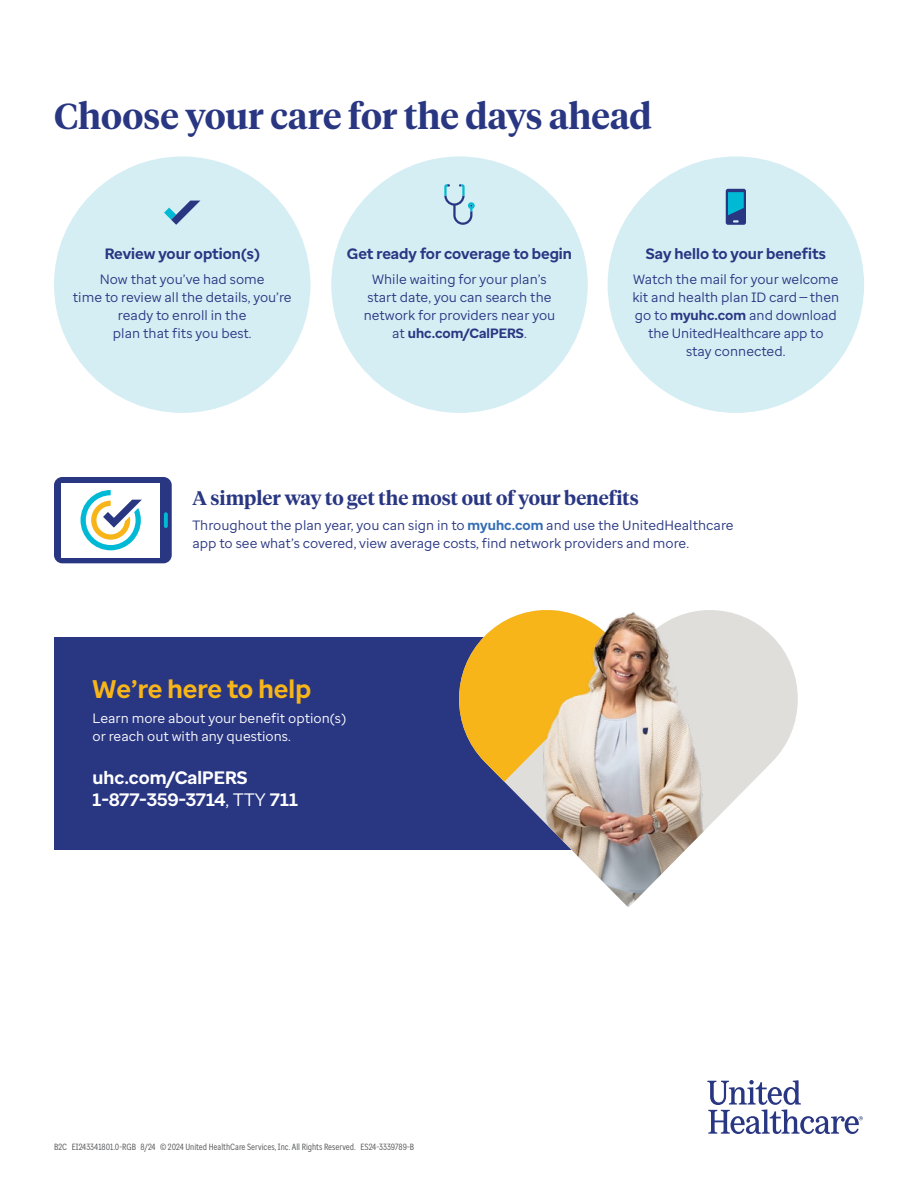
<style>
.page{position:relative;width:918px;height:1188px;background:#fff}
.page>*{position:absolute;margin:0;border:0;box-sizing:border-box;transform-origin:0 0}
.t1{font:600 36px "UHC Serif Headline";color:#293682}
.t2{font:700 25.5px "Enterprise Sans";color:#f7b519}
.t3{font:600 19.5px "UHC Serif Headline";color:#293682}
.t4{font:700 18px "Enterprise Sans";color:#fff}
.t5{font:700 15px "Enterprise Sans";color:#293682}
.t6{font:13.5px/18px "Enterprise Sans";color:#293682;text-align:center}
.t7{font:13.5px/18px "Enterprise Sans";color:#fff}
.t8{font:9px "Enterprise Sans Cond";color:#58595b}
.s1{font-weight:700}
.s2{font-weight:700;color:#346db6}
.s3{font-weight:400}
</style>
<div class="page">
<div style="left:54px;top:156px;width:256px;height:257px;background:#d5eef4;border-radius:50%"></div>
<div style="left:331px;top:156px;width:257px;height:257px;background:#d5eef4;border-radius:50%"></div>
<div style="left:608px;top:156px;width:256px;height:257px;background:#d5eef4;border-radius:50%"></div>
<svg style="left:707px;top:1080px;width:156px;height:54px"></svg>
<svg style="left:726px;top:189px;width:20px;height:36px"></svg>
<svg style="left:444px;top:184px;width:31px;height:41px"></svg>
<svg style="left:164px;top:201px;width:36px;height:24px"></svg>
<div style="left:54px;top:637px;width:519px;height:213px;background:#293682"></div>
<div style="left:54px;top:477px;width:118px;height:86px;background:#293682;border-radius:8px"></div>
<div style="left:62px;top:483px;width:98px;height:74px;background:#fff"></div>
<svg style="left:164px;top:512px;width:4px;height:16px"></svg>
<svg style="left:81px;top:490px;width:61px;height:60px"></svg>
<img style="left:459px;top:610px;width:339px;height:298px">
<h2 class="t1" style="left:54px;top:92px;width:599px">Choose your care for the days ahead</h2>
<h3 class="t5" style="left:105px;top:244px;width:157px">Review your option(s)</h3>
<p class="t6" style="left:73px;top:270px;width:220px">Now that you’ve had some<br>time to review all the details, you’re ready to enroll in the<br>plan that fits you best.</p>
<h3 class="t5" style="left:347px;top:244px;width:227px">Get ready for coverage to begin</h3>
<p class="t6" style="left:364px;top:270px;width:193px">While waiting for your plan’s start date, you can search the network for providers near you at <span class="s1">uhc.com/CalPERS</span>.</p>
<h3 class="t5" style="left:646px;top:244px;width:182px">Say hello to your benefits</h3>
<p class="t6" style="left:632px;top:270px;width:208px">Watch the mail for your welcome kit and health plan ID card — then go to <span class="s1">myuhc.com</span> and download the UnitedHealthcare app to<br>stay connected.</p>
<h3 class="t3" style="left:192px;top:484px;width:448px">A simpler way to get the most out of your benefits</h3>
<p class="t6" style="left:192px;top:516px;width:543px;text-align:left">Throughout the plan year, you can sign in to <span class="s2">myuhc.com</span> and use the UnitedHealthcare app to see what’s covered, view average costs, find network providers and more.</p>
<h3 class="t2" style="left:93px;top:673px;width:220px">We’re here to help</h3>
<p class="t7" style="left:93px;top:709px;width:255px">Learn more about your benefit option(s) or reach out with any questions.</p>
<p class="t4" style="left:93px;top:766px;width:156px">uhc.com/CalPERS</p>
<p class="t4" style="left:93px;top:788px;width:207px">1-877-359-3714<span class="s3">, TTY</span> 711</p>
<p class="t8" style="left:54px;top:1141px;width:362px">B2C EI243341801.0-RGB 8/24 © 2024 United HealthCare Services, Inc. All Rights Reserved. ES24-3339789-B</p>
</div>
